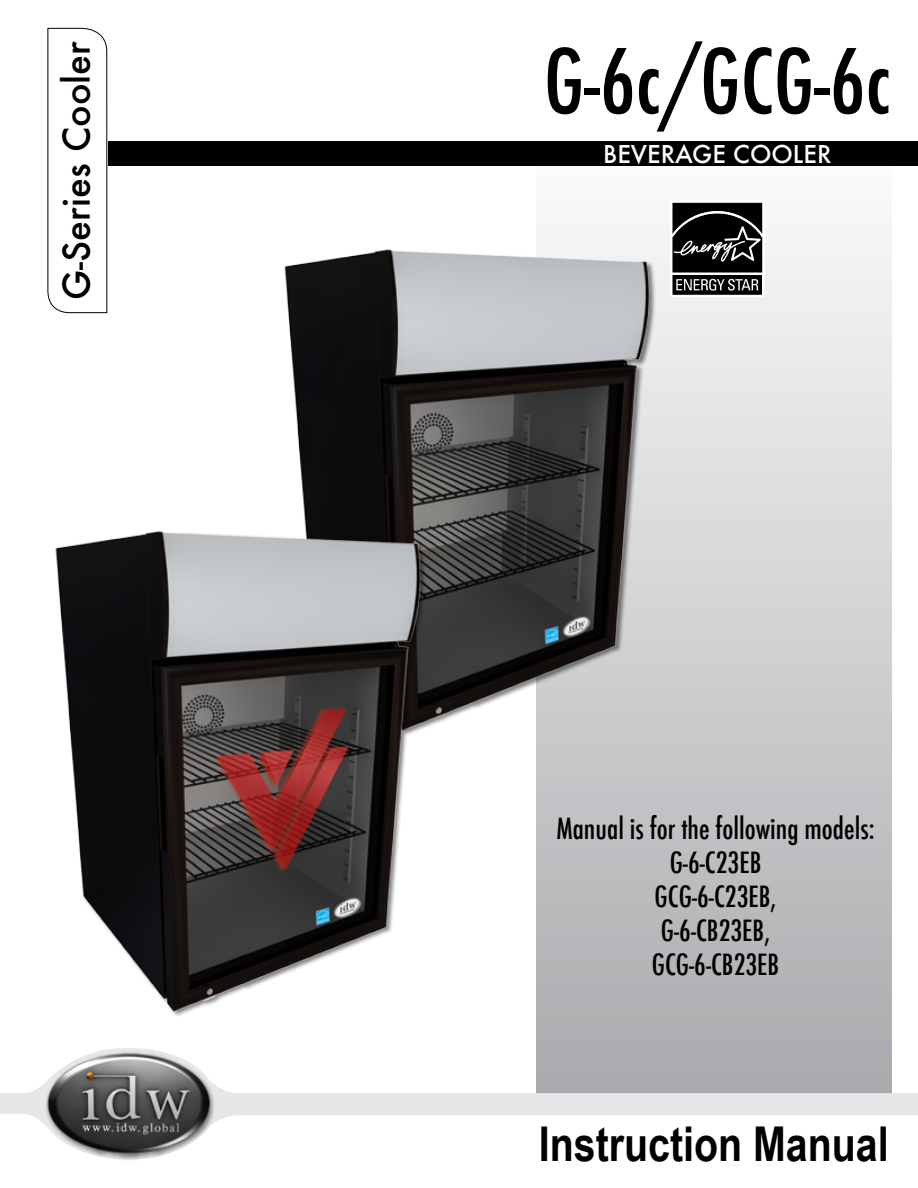
<style>
.page{position:relative;width:918px;height:1188px;background:#fff}
.page>*{position:absolute;margin:0;border:0;box-sizing:border-box;transform-origin:0 0}
.t1{font:500 condensed 87px "Futura";color:#000}
.t2{font:700 48px "Arial Narrow";color:#000}
.t3{font:500 36px "Futura";color:#000}
.t4{font:500 condensed 28.5px/34.2px "Futura";color:#000;text-align:center}
.t5{font:500 24px "Futura";color:#fff}
</style>
<div class="page">
<div style="left:537px;top:145px;width:354px;height:959px;background:linear-gradient(to bottom,#fcfdfd,#a6a9ac)"></div>
<svg style="left:47px;top:28px;width:61px;height:285px"></svg>
<div style="left:108px;top:141px;width:809px;height:25px;background:#000"></div>
<svg style="left:0;top:1045px;width:918px;height:71px"></svg>
<img style="left:33px;top:1065px;width:200px;height:95px">
<svg style="left:701px;top:203px;width:63px;height:94px;background:#383838"></svg>
<img style="left:284px;top:177px;width:417px;height:607px">
<img style="left:28px;top:458px;width:444px;height:607px">
<p class="t3" style="left:52px;top:300px;width:260px;rotate:-90deg">G-Series Cooler</p>
<h1 class="t1" style="left:544px;top:26px;width:348px">G-6c/GCG-6c</h1>
<p class="t5" style="left:603px;top:137px;width:230px">BEVERAGE COOLER</p>
<p class="t4" style="left:556px;top:811px;width:320px">Manual is for the following models:<br>G-6-C23EB<br>GCG-6-C23EB,<br>G-6-CB23EB,<br>GCG-6-CB23EB</p>
<h2 class="t2" style="left:539px;top:1108px;width:351px">Instruction Manual</h2>
</div>
